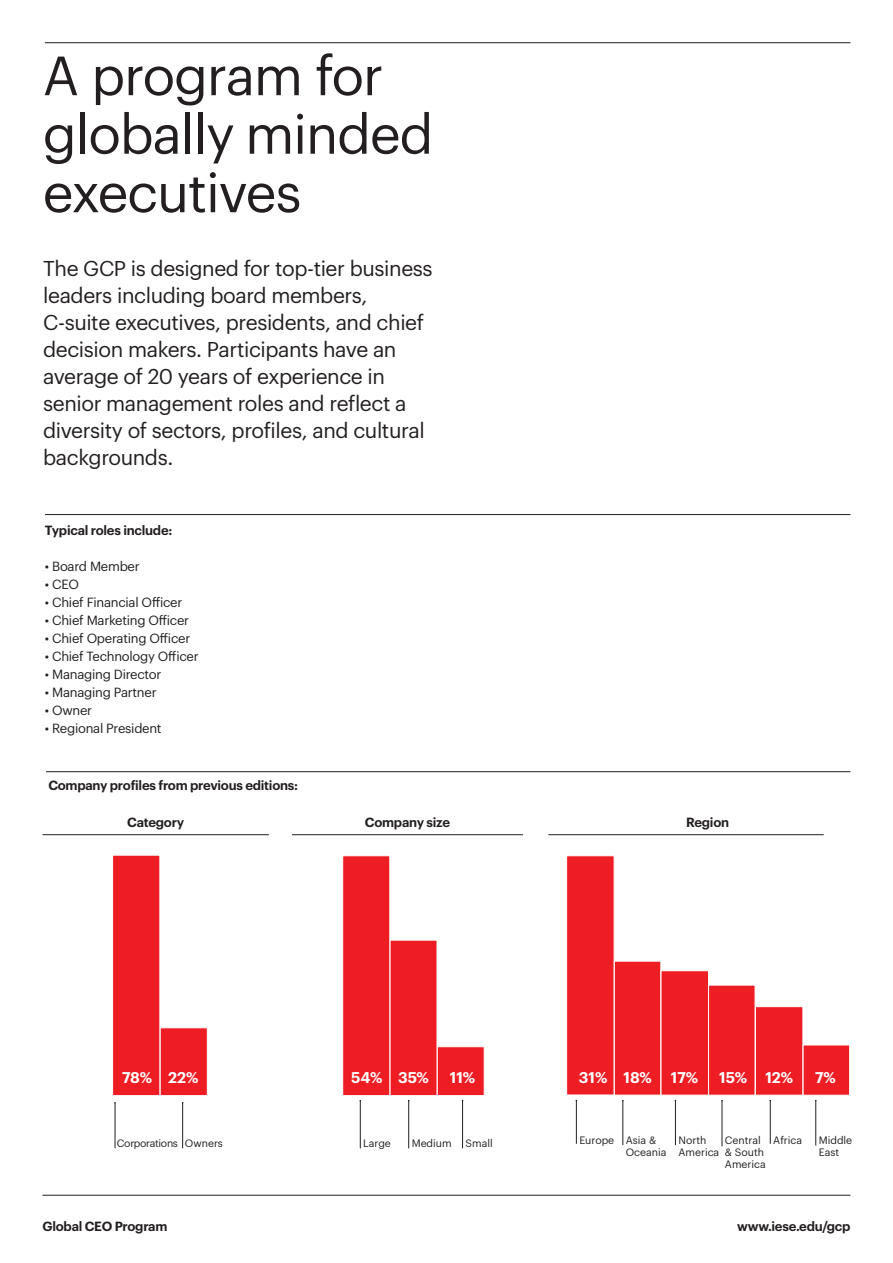
<style>
.page{position:relative;width:893px;height:1263px;background:#fff}
.page>*{position:absolute;margin:0;border:0;box-sizing:border-box;transform-origin:0 0}
.t1{font:54px/58.5px "Graphik";letter-spacing:-.02em;color:#231f20}
.t2{font:21px/27px "Graphik";letter-spacing:-.02em;color:#231f20}
.t3{font:600 15.15px "Graphik";color:#fff}
.t4{font:13.05px "Graphik";letter-spacing:-.02em;color:#231f20}
.t5{font:600 13.05px "Graphik";letter-spacing:-.02em;color:#231f20}
.t6{font:10.5px/12px "Graphik";color:#231f20}
.t7{font:10.5px "Graphik";letter-spacing:-.03em;color:#231f20}
</style>
<div class="page">
<hr style="left:43px;top:1195px;width:807px;height:1px;background:#231f20">
<hr style="left:892px;top:0;width:1px;height:1263px;background:#ee1d23">
<hr style="left:45px;top:42px;width:805px;height:1px;background:#231f20">
<hr style="left:45px;top:514px;width:805px;height:1px;background:#231f20">
<hr style="left:46px;top:771px;width:804px;height:1px;background:#231f20">
<div style="left:566px;top:855px;width:48px;height:240px;background:#ee1d23;border:1px solid #fff"></div>
<div style="left:614px;top:961px;width:47px;height:134px;background:#ee1d23;border:1px solid #fff"></div>
<div style="left:661px;top:970px;width:48px;height:125px;background:#ee1d23"></div>
<div style="left:708px;top:985px;width:47px;height:110px;background:#ee1d23;border:1px solid #fff"></div>
<div style="left:755px;top:1006px;width:48px;height:89px;background:#ee1d23;border:1px solid #fff"></div>
<div style="left:803px;top:1045px;width:47px;height:50px;background:#ee1d23"></div>
<hr style="left:548px;top:834px;width:276px;height:1px;background:#231f20">
<hr style="left:576px;top:1100px;width:1px;height:44px;background:#231f20">
<hr style="left:675px;top:1100px;width:1px;height:45px;background:#231f20">
<hr style="left:722px;top:1100px;width:1px;height:46px;background:#231f20">
<hr style="left:770px;top:1100px;width:1px;height:44px;background:#231f20">
<hr style="left:815px;top:1100px;width:1px;height:45px;background:#231f20">
<hr style="left:623px;top:1100px;width:1px;height:45px;background:#231f20">
<hr style="left:292px;top:834px;width:231px;height:1px;background:#231f20">
<div style="left:437px;top:1046px;width:47px;height:50px;background:#ee1d23;border:1px solid #fff"></div>
<div style="left:390px;top:940px;width:47px;height:156px;background:#ee1d23"></div>
<div style="left:342px;top:855px;width:48px;height:241px;background:#ee1d23;border:1px solid #fff"></div>
<hr style="left:360px;top:1100px;width:1px;height:48px;background:#231f20">
<hr style="left:408px;top:1100px;width:1px;height:48px;background:#231f20">
<hr style="left:462px;top:1100px;width:1px;height:48px;background:#231f20">
<hr style="left:43px;top:834px;width:226px;height:1px;background:#231f20">
<div style="left:160px;top:1027px;width:48px;height:69px;background:#ee1d23;border:1px solid #fff"></div>
<div style="left:112px;top:855px;width:48px;height:241px;background:#ee1d23;border:1px solid #fff"></div>
<hr style="left:115px;top:1103px;width:1px;height:45px;background:#231f20">
<hr style="left:182px;top:1103px;width:1px;height:45px;background:#231f20">
<p class="t1" style="left:43px;top:42px;width:392px">A program for globally minded executives</p>
<p class="t2" style="left:43px;top:253px;width:391px">The GCP is designed for top-tier business leaders including board members, C-suite executives, presidents, and chief decision makers. Participants have an average of 20 years of experience in senior management roles and reflect a diversity of sectors, profiles, and cultural backgrounds.</p>
<p class="t5" style="left:45px;top:520px;width:129px">Typical roles include:</p>
<p class="t4" style="left:45px;top:556px;width:96px">• Board Member</p>
<p class="t4" style="left:45px;top:574px;width:36px">• CEO</p>
<p class="t4" style="left:45px;top:592px;width:139px">• Chief Financial Officer</p>
<p class="t4" style="left:45px;top:610px;width:146px">• Chief Marketing Officer</p>
<p class="t4" style="left:45px;top:628px;width:147px">• Chief Operating Officer</p>
<p class="t4" style="left:45px;top:646px;width:155px">• Chief Technology Officer</p>
<p class="t4" style="left:45px;top:664px;width:118px">• Managing Director</p>
<p class="t4" style="left:45px;top:682px;width:113px">• Managing Partner</p>
<p class="t4" style="left:45px;top:700px;width:49px">• Owner</p>
<p class="t4" style="left:45px;top:718px;width:118px">• Regional President</p>
<p class="t5" style="left:48px;top:775px;width:251px">Company profiles from previous editions:</p>
<p class="t5" style="left:127px;top:812px;width:59px">Category</p>
<p class="t5" style="left:365px;top:812px;width:87px">Company size</p>
<p class="t5" style="left:686px;top:812px;width:44px">Region</p>
<p class="t3" style="left:122px;top:1065px;width:31px">78%</p>
<p class="t3" style="left:168px;top:1065px;width:32px">22%</p>
<p class="t7" style="left:117px;top:1135px;width:63px">Corporations</p>
<p class="t6" style="left:185px;top:1136px;width:40px">Owners</p>
<p class="t3" style="left:351px;top:1065px;width:33px">54%</p>
<p class="t3" style="left:398px;top:1065px;width:32px">35%</p>
<p class="t3" style="left:450px;top:1065px;width:27px">11%</p>
<p class="t6" style="left:363px;top:1136px;width:29px">Large</p>
<p class="t6" style="left:412px;top:1136px;width:42px">Medium</p>
<p class="t6" style="left:466px;top:1136px;width:29px">Small</p>
<p class="t3" style="left:579px;top:1065px;width:30px">31%</p>
<p class="t3" style="left:624px;top:1065px;width:30px">18%</p>
<p class="t3" style="left:671px;top:1065px;width:29px">17%</p>
<p class="t3" style="left:719px;top:1065px;width:29px">15%</p>
<p class="t3" style="left:765px;top:1065px;width:29px">12%</p>
<p class="t3" style="left:815px;top:1065px;width:22px">7%</p>
<p class="t6" style="left:579px;top:1134px;width:36px">Europe</p>
<p class="t6" style="left:678px;top:1134px;width:42px">North<br>America</p>
<p class="t6" style="left:725px;top:1134px;width:42px">Central &amp; South<br>America</p>
<p class="t6" style="left:773px;top:1134px;width:30px">Africa</p>
<p class="t6" style="left:819px;top:1134px;width:35px">Middle<br>East</p>
<p class="t6" style="left:626px;top:1134px;width:42px">Asia &amp;<br>Oceania</p>
<p class="t5" style="left:43px;top:1216px;width:126px">Global CEO Program</p>
<p class="t5" style="left:737px;top:1216px;width:115px">www.iese.edu/gcp</p>
</div>
